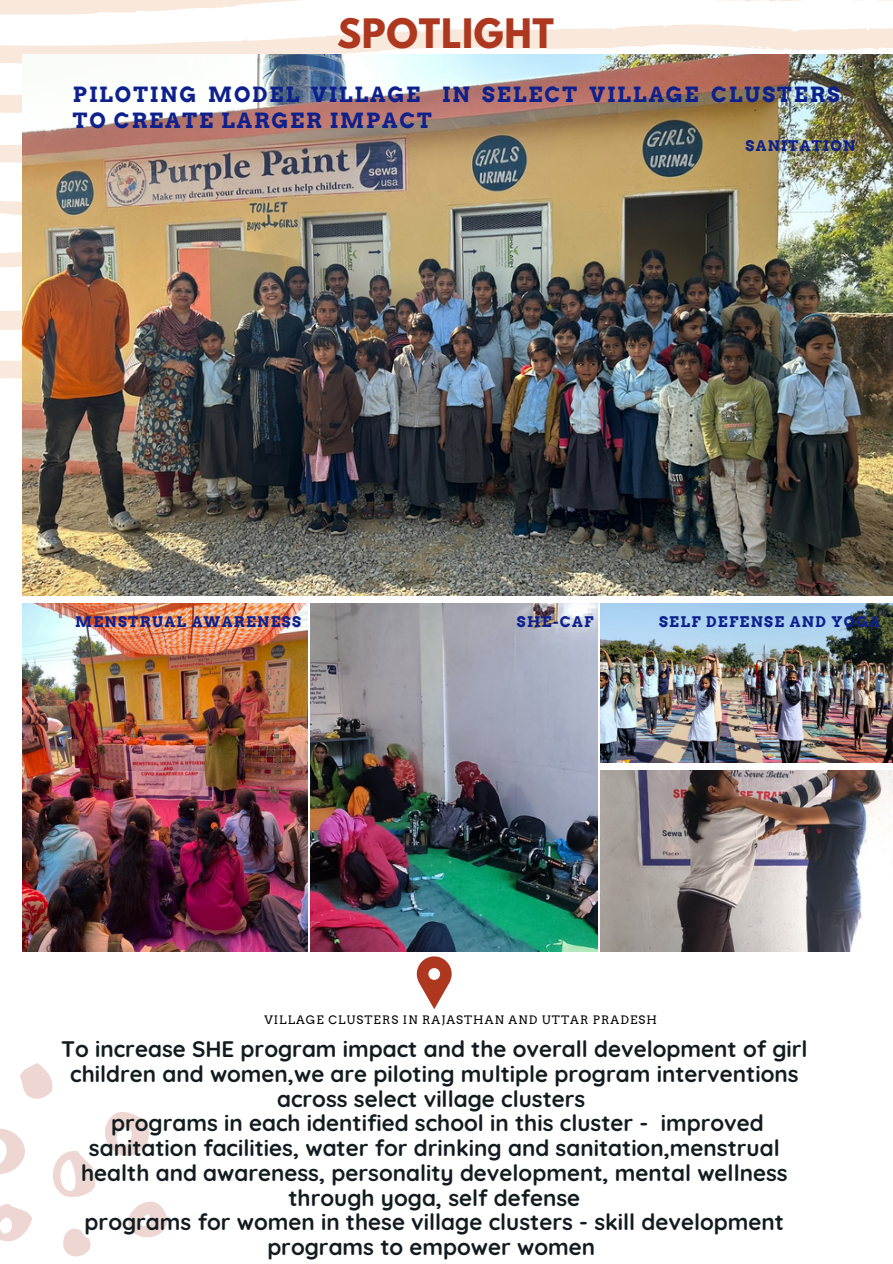
<style>
.page{position:relative;width:893px;height:1264px;background:#fff}
.page>*{position:absolute;margin:0;border:0;box-sizing:border-box;transform-origin:0 0}
.t1{font:700 36px "League Spartan";letter-spacing:.02em;color:#ad381f}
.t2{font:700 22.35px/24.8px "Quicksand";color:#121c20;text-align:center}
.t3{font:700 21px/25.8px "Arvo";letter-spacing:.09em;color:#0d208c}
.t4{font:700 14.7px "Arvo";letter-spacing:.09em;color:#0d208c}
.t5{font:11.7px "Arvo";letter-spacing:.09em;color:#000}
</style>
<div class="page">
<svg style="left:0;top:0;width:892px;height:64px"></svg>
<svg style="left:0;top:132px;width:23px;height:36px"></svg>
<svg style="left:0;top:242px;width:23px;height:32px"></svg>
<svg style="left:0;top:194px;width:23px;height:35px"></svg>
<svg style="left:0;top:285px;width:23px;height:95px"></svg>
<svg style="left:0;top:95px;width:22px;height:18px"></svg>
<img style="left:23px;top:55px;width:869px;height:540px">
<svg style="left:0;top:1063px;width:168px;height:194px"></svg>
<svg style="left:417px;top:956px;width:34px;height:53px"></svg>
<img style="left:310px;top:603px;width:287px;height:348px">
<img style="left:23px;top:603px;width:284px;height:348px">
<img style="left:600px;top:603px;width:292px;height:159px">
<img style="left:600px;top:770px;width:292px;height:181px">
<h1 class="t1" style="left:337px;top:16px;width:218px">SPOTLIGHT</h1>
<p class="t3" style="left:73px;top:81px;width:768px">PILOTING MODEL VILLAGE IN SELECT VILLAGE CLUSTERS<br>TO CREATE LARGER IMPACT</p>
<p class="t4" style="left:745px;top:137px;width:111px">SANITATION</p>
<p class="t4" style="left:75px;top:613px;width:227px">MENSTRUAL AWARENESS</p>
<p class="t4" style="left:516px;top:613px;width:78px">SHE-CAF</p>
<p class="t4" style="left:659px;top:613px;width:223px">SELF DEFENSE AND YOGA</p>
<p class="t5" style="left:264px;top:1012px;width:394px">VILLAGE CLUSTERS IN RAJASTHAN AND UTTAR PRADESH</p>
<p class="t2" style="left:61px;top:1036px;width:748px">To increase SHE program impact and the overall development of girl children and women,we are piloting multiple program interventions across select village clusters<br>programs in each identified school in this cluster - improved sanitation facilities, water for drinking and sanitation,menstrual health and awareness, personality development, mental wellness through yoga, self defense<br>programs for women in these village clusters - skill development programs to empower women</p>
</div>
